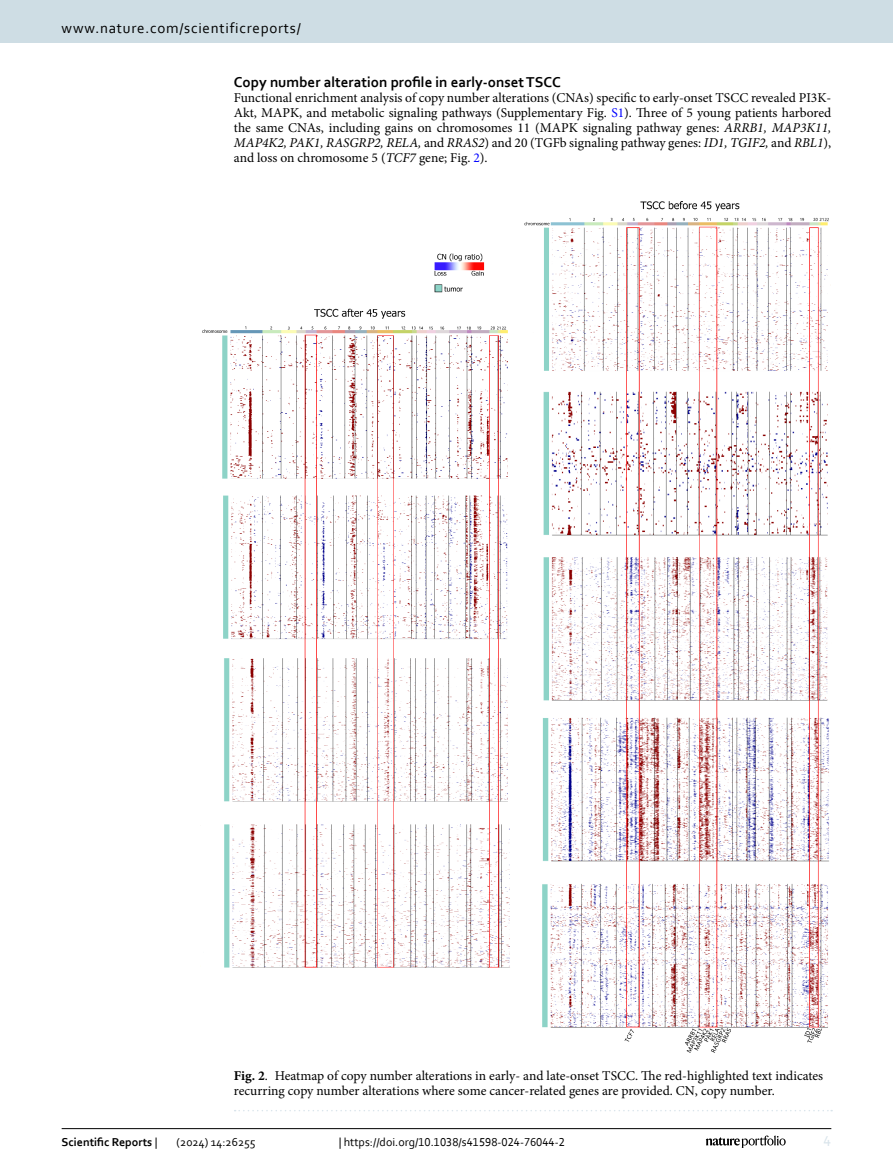
<style>
.page{position:relative;width:893px;height:1174px;background:#fff}
.page>*{position:absolute;margin:0;border:0;box-sizing:border-box;transform-origin:0 0}
.Head_2{font:700 15px "Corbel";color:#000}
.t1{font:15px "Corbel";letter-spacing:.05em;color:#000}
.t2{font:15px "Corbel";color:#d9e4eb}
.Body_Text{font:13.5px/15px "Minion Pro";color:#000;text-align:justify}
.Figure_Caption{font:13.5px/15px "Minion Pro";color:#000}
.t3{font:12px "Corbel";color:#000}
.t4{font:700 12px "Corbel";color:#000}
.s1{color:#00f}
.s2{font-style:italic}
.s3{font-weight:700}
.s4{font-weight:400}
</style>
<div class="page">
<img style="left:202px;top:202px;width:627px;height:850px">
<svg style="left:235px;top:1110px;width:597px;height:1px"></svg>
<hr style="left:62px;top:1128px;width:769px;height:1px;background:#000">
<svg style="left:706px;top:1135px;width:80px;height:12px"></svg>
<div style="left:0;top:0;width:893px;height:43px;background:#cedde4"></div>
<p class="t1" style="left:62px;top:18px;width:241px">www.nature.com/scientificreports/</p>
<p class="Head_2" style="left:234px;top:73px;width:328px">Copy number alteration profile in early-onset TSCC</p>
<p class="Body_Text" style="left:234px;top:90px;width:599px">Functional enrichment analysis of copy number alterations (CNAs) specific to early-onset TSCC revealed PI3K-Akt, MAPK, and metabolic signaling pathways (Supplementary Fig. <span class="s1">S1</span>). Three of 5 young patients harbored the same CNAs, including gains on chromosomes 11 (MAPK signaling pathway genes: <span class="s2">ARRB1, MAP3K11, MAP4K2, PAK1, RASGRP2, RELA,</span> and <span class="s2">RRAS2</span>) and 20 (TGFb signaling pathway genes: <span class="s2">ID1, TGIF2,</span> and <span class="s2">RBL1</span>), and loss on chromosome 5 (<span class="s2">TCF7</span> gene; Fig. <span class="s1">2</span>).</p>
<p class="Figure_Caption" style="left:234px;top:1068px;width:591px"><span class="s3">Fig. 2</span>. Heatmap of copy number alterations in early- and late-onset TSCC. The red-highlighted text indicates recurring copy number alterations where some cancer-related genes are provided. CN, copy number.</p>
<p class="t4" style="left:62px;top:1134px;width:97px">Scientific Reports <span class="s4">|</span></p>
<p class="t3" style="left:177px;top:1134px;width:81px">(2024) 14:26255</p>
<p class="t3" style="left:339px;top:1134px;width:228px">| https://doi.org/10.1038/s41598-024-76044-2</p>
<p class="t2" style="left:824px;top:1132px;width:9px">4</p>
</div>
